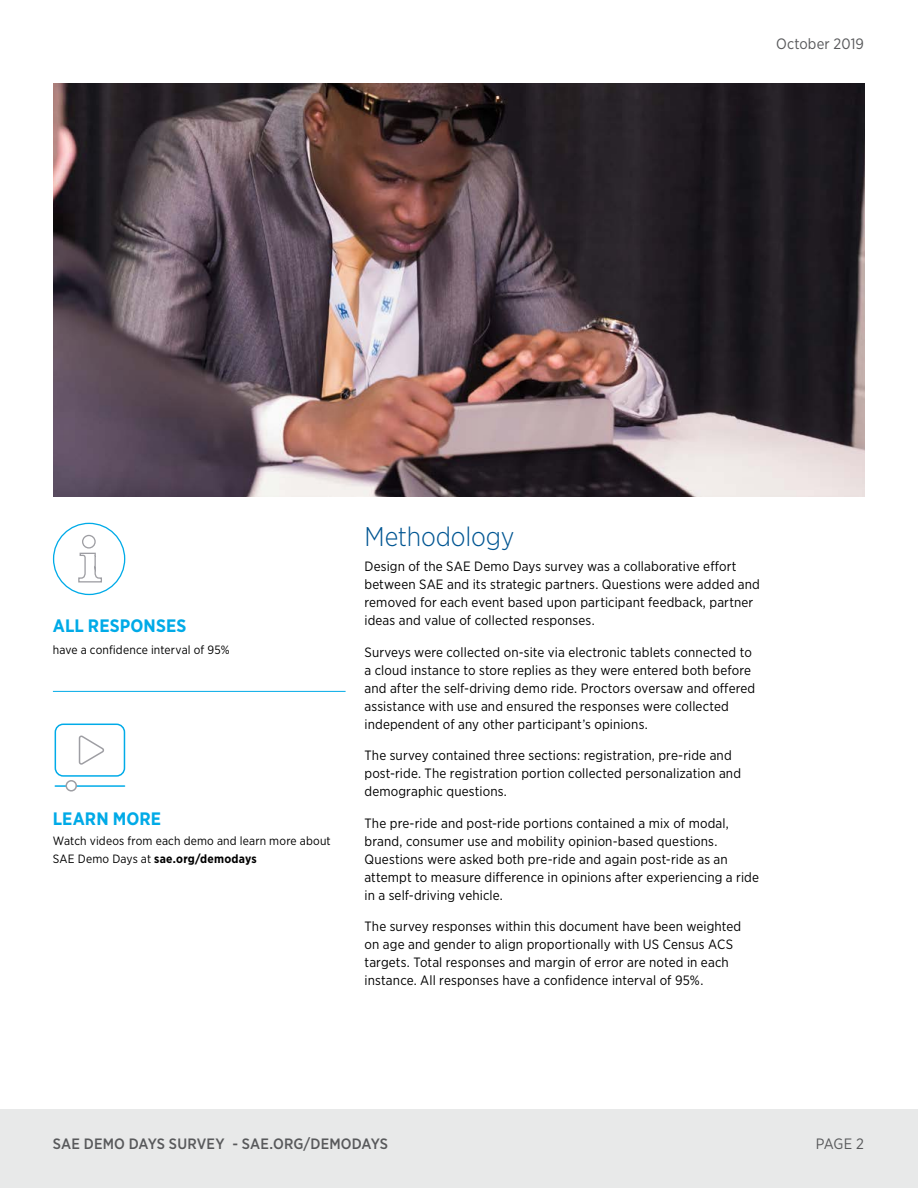
<style>
.page{position:relative;width:918px;height:1188px;background:#fff}
.page>*{position:absolute;margin:0;border:0;box-sizing:border-box;transform-origin:0 0}
.t1{font:300 27px "Gotham Narrow";letter-spacing:-.005em;color:#005592}
.t2{font:700 18px "Gotham Narrow";letter-spacing:.005em;color:#00aae7}
.t3{font:500 15px "Gotham Narrow";letter-spacing:.01em;color:#58595b}
.t4{font:15px "Gotham Narrow";letter-spacing:.005em;color:#58595b}
.t5{font:13.5px/18px "Gotham Narrow";letter-spacing:.01em;color:#000}
.t6{font:12px/18px "Gotham Narrow";letter-spacing:.015em;color:#000}
.s1{font-weight:700}
</style>
<div class="page">
<div style="left:0;top:1109px;width:918px;height:79px;background:#e8e9e9"></div>
<svg style="left:78px;top:534px;width:24px;height:49px"></svg>
<div style="left:53px;top:523px;width:72px;height:72px;border:1px solid #00abe8;border-radius:50%"></div>
<img style="left:53px;top:83px;width:812px;height:414px">
<svg style="left:54px;top:723px;width:72px;height:69px"></svg>
<hr style="left:53px;top:691px;width:293px;height:1px;background:#00aae7">
<p class="t4" style="left:776px;top:34px;width:89px">October 2019</p>
<h2 class="t2" style="left:53px;top:614px;width:135px">ALL RESPONSES</h2>
<p class="t6" style="left:53px;top:640px;width:178px">have a confidence interval of 95%</p>
<h2 class="t2" style="left:53px;top:807px;width:110px">LEARN MORE</h2>
<p class="t6" style="left:53px;top:832px;width:279px">Watch videos from each demo and learn more about<br>SAE Demo Days at <span class="s1">sae.org/demodays</span></p>
<h1 class="t1" style="left:364px;top:520px;width:151px">Methodology</h1>
<p class="t5" style="left:364px;top:557px;width:397px">Design of the SAE Demo Days survey was a collaborative effort between SAE and its strategic partners. Questions were added and removed for each event based upon participant feedback, partner ideas and value of collected responses.</p>
<p class="t5" style="left:364px;top:643px;width:392px">Surveys were collected on-site via electronic tablets connected to a cloud instance to store replies as they were entered both before and after the self-driving demo ride. Proctors oversaw and offered assistance with use and ensured the responses were collected independent of any other participant’s opinions.</p>
<p class="t5" style="left:364px;top:746px;width:378px">The survey contained three sections: registration, pre-ride and post-ride. The registration portion collected personalization and demographic questions.</p>
<p class="t5" style="left:364px;top:814px;width:396px">The pre-ride and post-ride portions contained a mix of modal, brand, consumer use and mobility opinion-based questions.<br>Questions were asked both pre-ride and again post-ride as an attempt to measure difference in opinions after experiencing a ride in a self-driving vehicle.</p>
<p class="t5" style="left:364px;top:917px;width:378px">The survey responses within this document have been weighted on age and gender to align proportionally with US Census ACS targets. Total responses and margin of error are noted in each instance. All responses have a confidence interval of 95%.</p>
<p class="t3" style="left:53px;top:1134px;width:337px">SAE DEMO DAYS SURVEY - SAE.ORG/DEMODAYS</p>
<p class="t4" style="left:816px;top:1135px;width:50px">PAGE 2</p>
</div>
